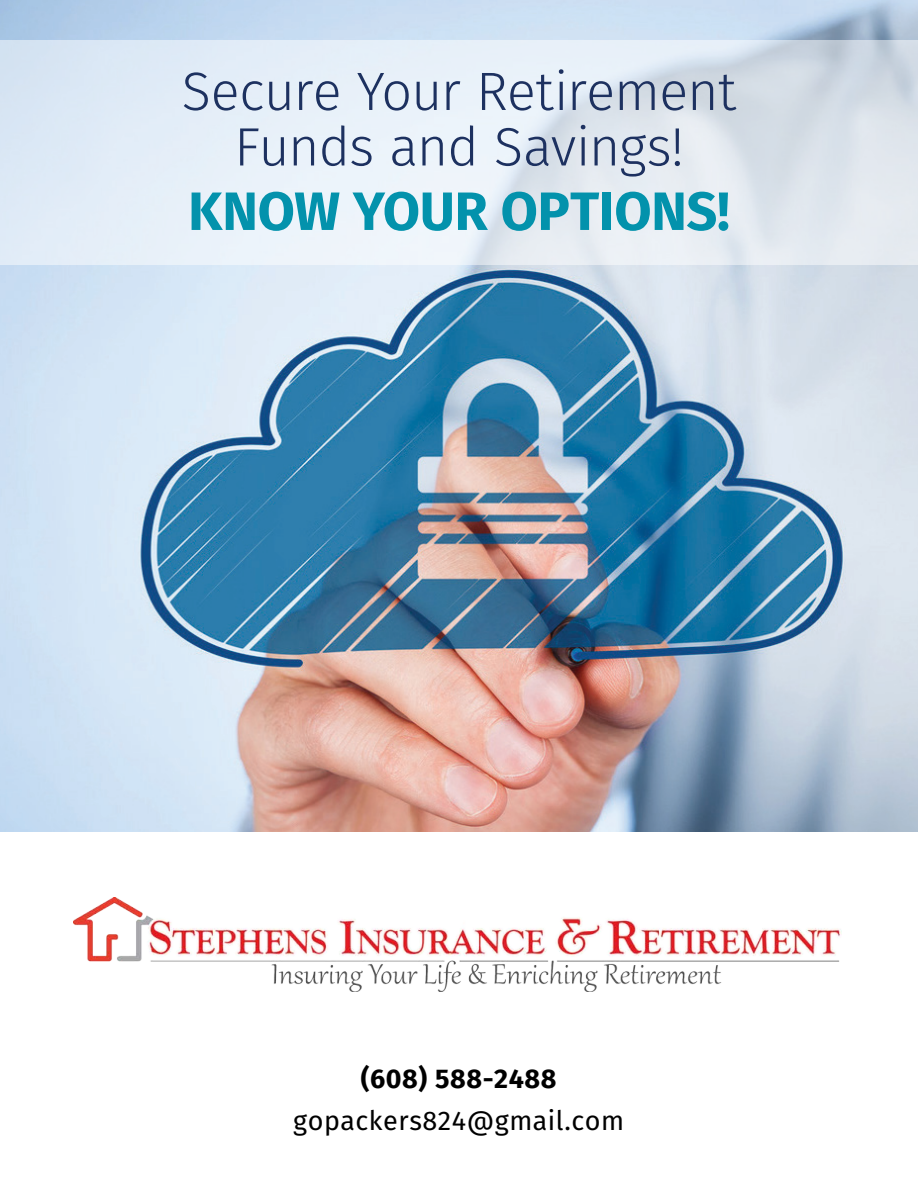
<style>
.page{position:relative;width:918px;height:1188px;background:#fff}
.page>*{position:absolute;margin:0;border:0;box-sizing:border-box;transform-origin:0 0}
.t1{font:300 54px/55.5px "Fira Sans";letter-spacing:-.02em;color:#1d3160;text-align:center}
.t2{font:700 54px "Fira Sans";letter-spacing:-.01em;color:#0392ac}
.Pull_Quote{font:27px/42.3px "Fira Sans";letter-spacing:.02em;color:#000;text-align:center}
.s1{font-weight:700}
</style>
<div class="page">
<img style="left:0;top:0;width:918px;height:832px">
<svg style="left:0;top:40px;width:918px;height:225px;background:#e2eaf3"></svg>
<img style="left:74px;top:897px;width:768px;height:95px">
<p class="t1" style="left:182px;top:63px;width:556px">Secure Your Retirement<br>Funds and Savings!</p>
<p class="t2" style="left:188px;top:166px;width:543px">KNOW YOUR OPTIONS!</p>
<p class="Pull_Quote" style="left:293px;top:1057px;width:332px"><span class="s1">(608) 588-2488 </span>gopackers824@gmail.com</p>
</div>
